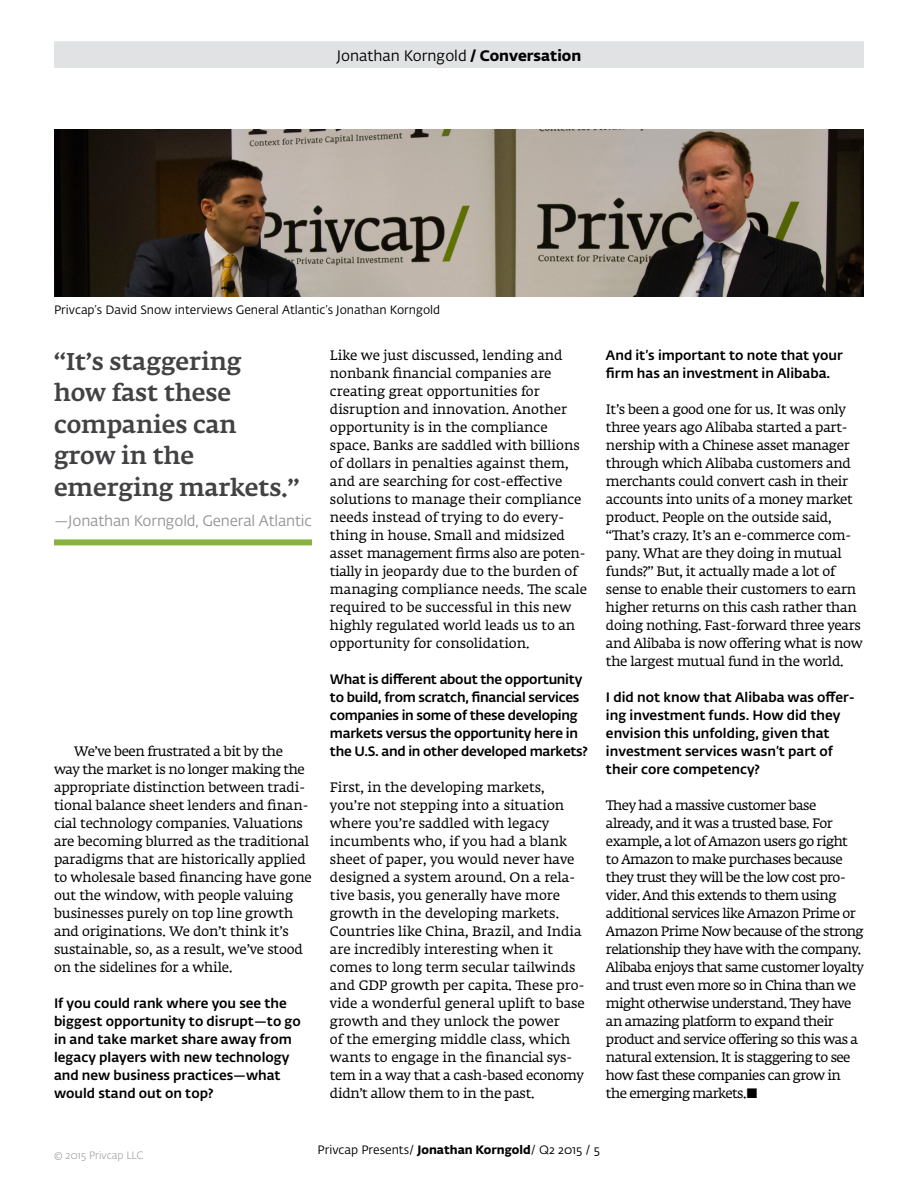
<style>
.page{position:relative;width:918px;height:1188px;background:#fff}
.page>*{position:absolute;margin:0;border:0;box-sizing:border-box;transform-origin:0 0}
.t1{font:500 24px/31.5px "Fedra Serif A Std";color:#424143}
.t2{font:15px "Fedra Sans Alt Pro";color:#000}
.t3{font:15px "Fedra Sans Alt Pro";letter-spacing:-.01em;color:#939598}
.t4{font:13.5px/18px "Fedra Serif A Std";letter-spacing:-.01em;color:#000}
.t5{font:13.5px/18px "Fedra Serif A Std";letter-spacing:-.04em;color:#000}
.t6{font:500 13.5px/18px "Fedra Sans Alt Pro";color:#000}
.t7{font:500 13.5px/18px "Fedra Sans Alt Pro";letter-spacing:-.02em;color:#000}
.t8{font:12px "Fedra Sans Alt Pro";color:#000}
.t9{font:300 10.5px "Fedra Sans Alt Pro";color:#939598}
.s1{font-weight:700}
.s2{font-family:"Fedra Sans Alt Pro";font-weight:500}
</style>
<div class="page">
<div style="left:54px;top:41px;width:810px;height:26px;background:#eaebec"></div>
<div style="left:54px;top:42px;width:810px;height:26px;background:#e1e2e3"></div>
<div style="left:54px;top:539px;width:258px;height:6px;background:#89b13f"></div>
<img style="left:54px;top:130px;width:810px;height:167px">
<p class="t2" style="left:344px;top:44px;width:232px">Name of Speaker/ <span class="s1">Conversation</span></p>
<p class="t2" style="left:337px;top:45px;width:246px">Jonathan Korngold <span class="s1">/ Conversation</span></p>
<p class="t8" style="left:54px;top:301px;width:388px">Privcap’s David Snow interviews General Atlantic’s Jonathan Korngold</p>
<h1 class="t1" style="left:54px;top:348px;width:247px">“It’s staggering how fast these companies can grow in the emerging markets.”</h1>
<p class="t3" style="left:54px;top:510px;width:259px">—Jonathan Korngold, General Atlantic</p>
<p class="t4" style="left:54px;top:743px;width:259px;text-indent:20px">We’ve been frustrated a bit by the way the market is no longer making the appropriate distinction between tradi&shy;tional balance sheet lenders and finan&shy;cial technology companies. Valuations are becoming blurred as the traditional paradigms that are historically applied to wholesale based financing have gone out the window, with people valuing businesses purely on top line growth and originations. We don’t think it’s sustainable, so, as a result, we’ve stood on the sidelines for a while.</p>
<p class="t6" style="left:54px;top:993px;width:249px">If you could rank where you see the biggest opportunity to disrupt—to go in and take market share away from legacy players with new technology and new business practices—what would stand out on top?</p>
<p class="t4" style="left:330px;top:347px;width:259px">Like we just discussed, lending and nonbank financial companies are creating great opportunities for disruption and innovation. Another opportunity is in the compliance space. Banks are saddled with billions of dollars in penalties against them, and are searching for cost-effective solutions to manage their compliance needs instead of trying to do every&shy;thing in house. Small and midsized asset management firms also are poten&shy;tially in jeopardy due to the burden of managing compliance needs. The scale required to be successful in this new highly regulated world leads us to an opportunity for consolidation.</p>
<p class="t7" style="left:330px;top:669px;width:260px">What is different about the opportunity to build, from scratch, financial services companies in some of these developing markets versus the opportunity here in the U.S. and in other developed markets?</p>
<p class="t4" style="left:330px;top:779px;width:256px">First, in the developing markets, you’re not stepping into a situation where you’re saddled with legacy incumbents who, if you had a blank sheet of paper, you would never have designed a system around. On a rela&shy;tive basis, you generally have more growth in the developing markets.<br>Countries like China, Brazil, and India are incredibly interesting when it comes to long term secular tailwinds and GDP growth per capita. These pro&shy;vide a wonderful general uplift to base growth and they unlock the power<br>of the emerging middle class, which wants to engage in the financial sys&shy;tem in a way that a cash-based economy didn’t allow them to in the past.</p>
<p class="t6" style="left:606px;top:345px;width:238px">And it’s important to note that your firm has an investment in Alibaba.</p>
<p class="t4" style="left:606px;top:401px;width:258px">It’s been a good one for us. It was only three years ago Alibaba started a part&shy;nership with a Chinese asset manager through which Alibaba customers and merchants could convert cash in their accounts into units of a money market product. People on the outside said, “That’s crazy. It’s an e-commerce com&shy;pany. What are they doing in mutual funds?” But, it actually made a lot of sense to enable their customers to earn higher returns on this cash rather than doing nothing. Fast-forward three years and Alibaba is now offering what is now the largest mutual fund in the world.</p>
<p class="t6" style="left:606px;top:687px;width:250px">I did not know that Alibaba was offer&shy;ing investment funds. How did they envision this unfolding, given that investment services wasn’t part of their core competency?</p>
<p class="t5" style="left:606px;top:797px;width:260px">They had a massive customer base already, and it was a trusted base. For example, a lot of Amazon users go right to Amazon to make purchases because they trust they will be the low cost pro&shy;vider. And this extends to them using additional services like Amazon Prime or Amazon Prime Now because of the strong relationship they have with the company.<br>Alibaba enjoys that same customer loyalty and trust even more so in China than we might otherwise understand. They have an amazing platform to expand their product and service offering so this was a natural extension. It is staggering to see how fast these companies can grow in the emerging markets.<span class="s2">■</span></p>
<p class="t9" style="left:54px;top:1148px;width:91px">© 2015 Privcap LLC</p>
<p class="t8" style="left:318px;top:1141px;width:284px">Privcap Presents/ <span class="s1">Jonathan Korngold</span>/ Q2 2015 / 5</p>
</div>
